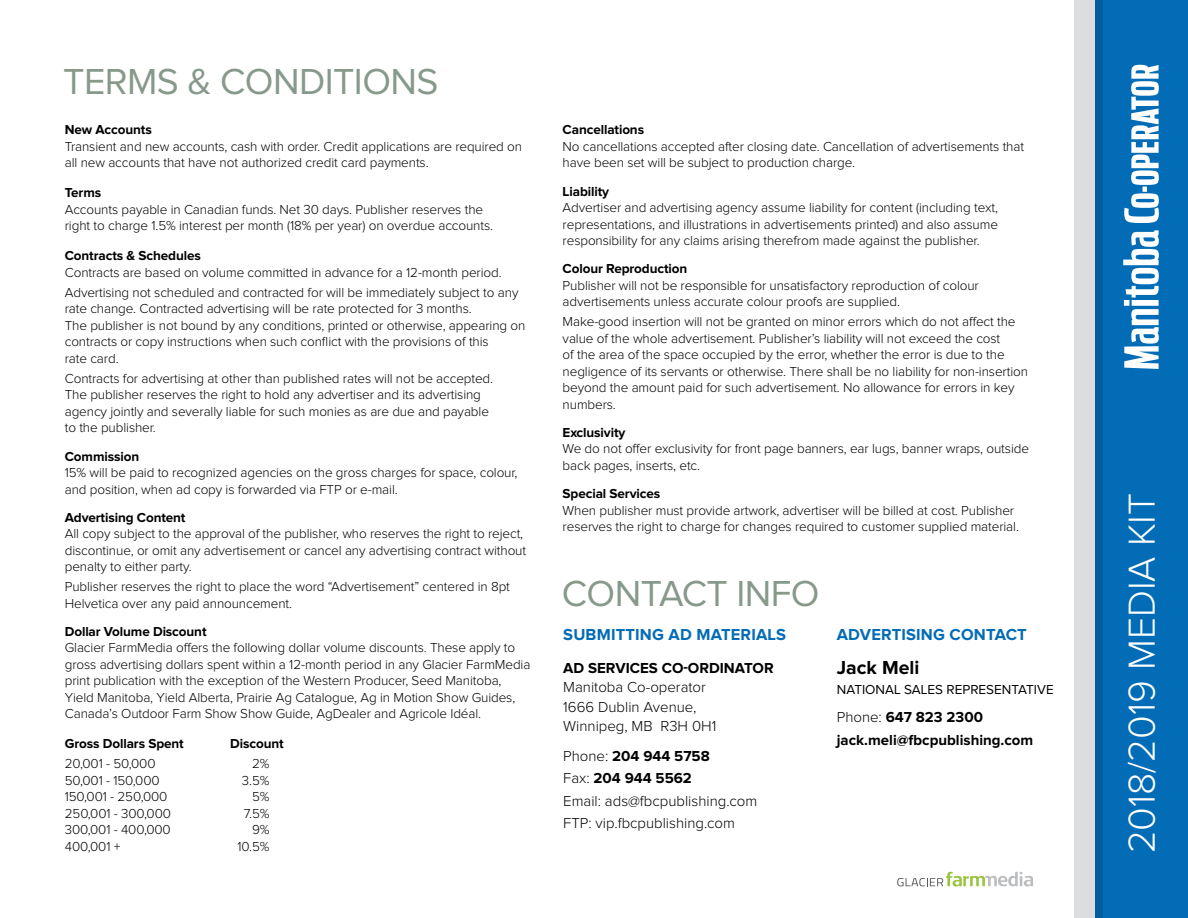
<style>
.page{position:relative;width:1188px;height:918px;background:#fff}
.page>*{position:absolute;margin:0;border:0;box-sizing:border-box;transform-origin:0 0}
.t1{font:300 39px "Proxima Nova";color:#fff}
.t2{font:37.5px "Proxima Nova";letter-spacing:-.015em;color:#87998b}
.t3{font:700 19.5px "Proxima Nova";color:#000}
.t4{font:700 16.5px "Proxima Nova";letter-spacing:.01em;color:#036cb6}
.t5{font:300 15px/22.5px "Proxima Nova";color:#000}
.t6{font:700 15px/22.5px "Proxima Nova";color:#000}
.t7{font:300 13.5px/16.5px "Proxima Nova";letter-spacing:-.01em;color:#000}
.t8{font:700 13.5px "Proxima Nova";letter-spacing:-.01em;color:#000}
.t9{font:13.5px "Proxima Nova";color:#000}
.s1{font-weight:700}
.s2{font-weight:300}
</style>
<div class="page">
<div style="left:1096px;top:0;width:92px;height:918px;background:#036cb6"></div>
<svg style="left:1074px;top:0;width:29px;height:918px;background:#9fb9cc"></svg>
<svg style="left:897px;top:872px;width:136px;height:15px"></svg>
<svg style="left:1124px;top:65px;width:35px;height:158px"></svg>
<svg style="left:1123px;top:230px;width:36px;height:139px"></svg>
<h2 class="t2" style="left:63px;top:65px;width:377px">TERMS &amp; CONDITIONS</h2>
<p class="t8" style="left:65px;top:124px;width:89px">New Accounts</p>
<p class="t7" style="left:65px;top:139px;width:459px">Transient and new accounts, cash with order. Credit applications are required on all new accounts that have not authorized credit card payments.</p>
<p class="t8" style="left:65px;top:187px;width:38px">Terms</p>
<p class="t7" style="left:65px;top:202px;width:430px">Accounts payable in Canadian funds. Net 30 days. Publisher reserves the right to charge 1.5% interest per month (18% per year) on overdue accounts.</p>
<p class="t8" style="left:65px;top:250px;width:138px">Contracts &amp; Schedules</p>
<p class="t7" style="left:65px;top:263px;width:455px;line-height:20px">Contracts are based on volume committed in advance for a 12-month period.<br>Advertising not scheduled and contracted for will be immediately subject to any</p>
<p class="t7" style="left:65px;top:301px;width:462px">rate change. Contracted advertising will be rate protected for 3 months.<br>The publisher is not bound by any conditions, printed or otherwise, appearing on contracts or copy instructions when such conflict with the provisions of this<br>rate card.</p>
<p class="t7" style="left:65px;top:371px;width:430px">Contracts for advertising at other than published rates will not be accepted.<br>The publisher reserves the right to hold any advertiser and its advertising agency jointly and severally liable for such monies as are due and payable to the publisher.</p>
<p class="t8" style="left:65px;top:450px;width:76px">Commission</p>
<p class="t7" style="left:65px;top:465px;width:454px">15% will be paid to recognized agencies on the gross charges for space, colour, and position, when ad copy is forwarded via FTP or e-mail.</p>
<p class="t8" style="left:65px;top:511px;width:122px">Advertising Content</p>
<p class="t7" style="left:65px;top:526px;width:463px">All copy subject to the approval of the publisher, who reserves the right to reject, discontinue, or omit any advertisement or cancel any advertising contract without penalty to either party.</p>
<p class="t7" style="left:65px;top:579px;width:447px">Publisher reserves the right to place the word “Advertisement” centered in 8pt<br>Helvetica over any paid announcement.</p>
<p class="t8" style="left:65px;top:625px;width:143px">Dollar Volume Discount</p>
<p class="t7" style="left:65px;top:640px;width:467px">Glacier FarmMedia offers the following dollar volume discounts. These apply to gross advertising dollars spent within a 12-month period in any Glacier FarmMedia print publication with the exception of the Western Producer, Seed Manitoba, Yield Manitoba, Yield Alberta, Prairie Ag Catalogue, Ag in Motion Show Guides, Canada’s Outdoor Farm Show Show Guide, AgDealer and Agricole Idéal.</p>
<p class="t8" style="left:65px;top:738px;width:120px">Gross Dollars Spent</p>
<p class="t8" style="left:230px;top:738px;width:55px">Discount</p>
<p class="t7" style="left:65px;top:756px;width:92px">20,001 - 50,000</p>
<p class="t7" style="left:252px;top:756px;width:19px">2%</p>
<p class="t7" style="left:65px;top:773px;width:96px">50,001 - 150,000</p>
<p class="t7" style="left:242px;top:773px;width:29px">3.5%</p>
<p class="t7" style="left:65px;top:789px;width:104px">150,001 - 250,000</p>
<p class="t7" style="left:252px;top:789px;width:19px">5%</p>
<p class="t7" style="left:65px;top:806px;width:108px">250,001 - 300,000</p>
<p class="t7" style="left:244px;top:806px;width:27px">7.5%</p>
<p class="t7" style="left:65px;top:822px;width:107px">300,001 - 400,000</p>
<p class="t7" style="left:252px;top:822px;width:19px">9%</p>
<p class="t7" style="left:65px;top:839px;width:57px">400,001 +</p>
<p class="t7" style="left:238px;top:839px;width:33px">10.5%</p>
<p class="t8" style="left:563px;top:124px;width:83px">Cancellations</p>
<p class="t7" style="left:563px;top:139px;width:463px">No cancellations accepted after closing date. Cancellation of advertisements that have been set will be subject to production charge.</p>
<p class="t8" style="left:563px;top:185px;width:48px">Liability</p>
<p class="t7" style="left:563px;top:200px;width:437px;text-align:justify">Advertiser and advertising agency assume liability for content (including text, representations, and illustrations in advertisements printed) and also assume responsibility for any claims arising therefrom made against the publisher.</p>
<p class="t8" style="left:563px;top:263px;width:126px">Colour Reproduction</p>
<p class="t7" style="left:563px;top:278px;width:418px">Publisher will not be responsible for unsatisfactory reproduction of colour advertisements unless accurate colour proofs are supplied.</p>
<p class="t7" style="left:563px;top:314px;width:467px">Make-good insertion will not be granted on minor errors which do not affect the value of the whole advertisement. Publisher’s liability will not exceed the cost<br>of the area of the space occupied by the error, whether the error is due to the negligence of its servants or otherwise. There shall be no liability for non-insertion beyond the amount paid for such advertisement. No allowance for errors in key numbers.</p>
<p class="t8" style="left:563px;top:426px;width:64px">Exclusivity</p>
<p class="t7" style="left:563px;top:441px;width:468px">We do not offer exclusivity for front page banners, ear lugs, banner wraps, outside back pages, inserts, etc.</p>
<p class="t8" style="left:563px;top:487px;width:99px">Special Services</p>
<p class="t7" style="left:563px;top:502px;width:458px">When publisher must provide artwork, advertiser will be billed at cost. Publisher reserves the right to charge for changes required to customer supplied material.</p>
<h2 class="t2" style="left:562px;top:577px;width:259px">CONTACT INFO</h2>
<p class="t4" style="left:563px;top:627px;width:224px">Subm itting Ad Materials</p>
<p class="t6" style="left:563px;top:657px;width:212px">Ad Services Co-ordinator</p>
<p class="t5" style="left:563px;top:678px;width:154px;line-height:19.5px">Manitoba Co-operator<br>1666 Dublin Avenue,<br>Winnipeg, MB R3H 0H1</p>
<p class="t5" style="left:563px;top:745px;width:196px">Phone: <span class="s1">204 944 5758<br></span>Fax: <span class="s1">204 944 5562<br></span>Email: ads@fbcpublishing.com<br>FTP: vip.fbcpublishing.com</p>
<p class="t4" style="left:837px;top:627px;width:192px">Advertising Contact</p>
<h3 class="t3" style="left:837px;top:659px;width:84px">Jack Meli</h3>
<p class="t9" style="left:837px;top:683px;width:9px">NATIONAL</p>
<p class="t9" style="left:904px;top:683px;width:9px">SALES</p>
<p class="t9" style="left:947px;top:683px;width:9px">REPRESENTATIVE</p>
<p class="t6" style="left:837px;top:706px;width:198px"><span class="s2">Phone:</span> 647 823 2300 jack.meli@fbcpublishing.com</p>
<h1 class="t1" style="left:1124px;top:853px;width:362px;rotate:-90deg">2018/2019 MEDIA KIT</h1>
</div>
